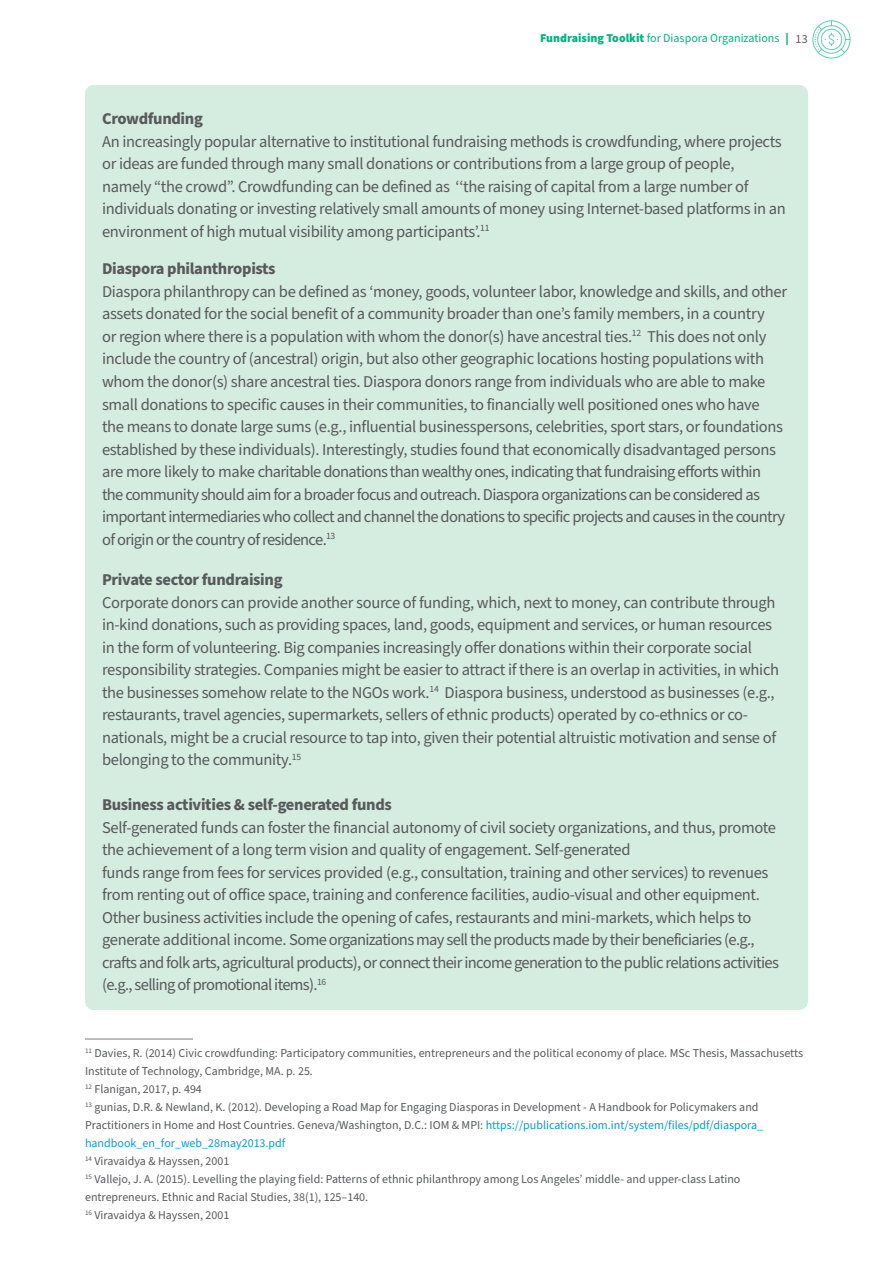
<style>
.page{position:relative;width:893px;height:1263px;background:#fff}
.page>*{position:absolute;margin:0;border:0;box-sizing:border-box;transform-origin:0 0}
.t1{font:16.5px/22.5px "Source Sans Pro";letter-spacing:-.02em;color:#58595b}
.t2{font:700 16.5px "Source Sans Pro";letter-spacing:-.02em;color:#58595b}
.t3{font:12px/18px "Source Sans Pro";color:#58595b}
.t4{font:12px "Source Sans Pro";color:#00b480}
.s1{font-weight:900}
.s2{color:#58595b}
.s3{color:#009edd}
</style>
<div class="page">
<div style="left:85px;top:85px;width:723px;height:925px;background:#d5ece0;border-radius:9px"></div>
<hr style="left:85px;top:1038px;width:108px;height:2px;background:#a8a8a7">
<svg style="left:812px;top:20px;width:39px;height:39px"></svg>
<p class="t4" style="left:540px;top:30px;width:269px"><span class="s1">Fundraising Toolkit</span> for Diaspora Organizations <span class="s1">|</span> <span class="s2">13</span></p>
<p class="t2" style="left:102px;top:108px;width:102px">Crowdfunding</p>
<p class="t1" style="left:102px;top:131px;width:685px">An increasingly popular alternative to institutional fundraising methods is crowdfunding, where projects or ideas are funded through many small donations or contributions from a large group of people, namely “the crowd”. Crowdfunding can be defined as ‘‘the raising of capital from a large number of individuals donating or investing relatively small amounts of money using Internet-based platforms in an environment of high mutual visibility among participants’.<sup>11</sup></p>
<p class="t2" style="left:102px;top:258px;width:175px">Diaspora philanthropists</p>
<p class="t1" style="left:102px;top:281px;width:687px">Diaspora philanthropy can be defined as ‘money, goods, volunteer labor, knowledge and skills, and other assets donated for the social benefit of a community broader than one’s family members, in a country<br>or region where there is a population with whom the donor(s) have ancestral ties.<sup>12</sup> This does not only include the country of (ancestral) origin, but also other geographic locations hosting populations with whom the donor(s) share ancestral ties. Diaspora donors range from individuals who are able to make small donations to specific causes in their communities, to financially well positioned ones who have<br>the means to donate large sums (e.g., influential businesspersons, celebrities, sport stars, or foundations established by these individuals). Interestingly, studies found that economically disadvantaged persons are more likely to make charitable donations than wealthy ones, indicating that fundraising efforts within<br>the community should aim for a broader focus and outreach. Diaspora organizations can be considered as important intermediaries who collect and channel the donations to specific projects and causes in the country of origin or the country of residence.<sup>13</sup></p>
<p class="t2" style="left:102px;top:568px;width:182px">Private sector fundraising</p>
<p class="t1" style="left:102px;top:591px;width:679px">Corporate donors can provide another source of funding, which, next to money, can contribute through in-kind donations, such as providing spaces, land, goods, equipment and services, or human resources in the form of volunteering. Big companies increasingly offer donations within their corporate social responsibility strategies. Companies might be easier to attract if there is an overlap in activities, in which the businesses somehow relate to the NGOs work.<sup>14</sup> Diaspora business, understood as businesses (e.g., restaurants, travel agencies, supermarkets, sellers of ethnic products) operated by co-ethnics or co&shy;nationals, might be a crucial resource to tap into, given their potential altruistic motivation and sense of belonging to the community.<sup>15</sup></p>
<p class="t2" style="left:102px;top:793px;width:291px">Business activities &amp; self-generated funds</p>
<p class="t1" style="left:102px;top:816px;width:678px">Self-generated funds can foster the financial autonomy of civil society organizations, and thus, promote the achievement of a long term vision and quality of engagement. Self-generated<br>funds range from fees for services provided (e.g., consultation, training and other services) to revenues from renting out of office space, training and conference facilities, audio-visual and other equipment.<br>Other business activities include the opening of cafes, restaurants and mini-markets, which helps to generate additional income. Some organizations may sell the products made by their beneficiaries (e.g., crafts and folk arts, agricultural products), or connect their income generation to the public relations activities (e.g., selling of promotional items).<sup>16</sup></p>
<p class="t3" style="left:85px;top:1044px;width:720px"><sup>11</sup> Davies, R. (2014) Civic crowdfunding: Participatory communities, entrepreneurs and the political economy of place. MSc Thesis, Massachusetts Institute of Technology, Cambridge, MA. p. 25.<br><sup>12</sup> Flanigan, 2017, p. 494<br><sup>13</sup> gunias, D.R. &amp; Newland, K. (2012). Developing a Road Map for Engaging Diasporas in Development - A Handbook for Policymakers and Practitioners in Home and Host Countries. Geneva/Washington, D.C.: IOM &amp; MPI: <span class="s3">https://publications.iom.int/system/files/pdf/diaspora_ handbook_en_for_web_28may2013.pdf<br></span><sup>14</sup> Viravaidya &amp; Hayssen, 2001<br><sup>15</sup> Vallejo, J. A. (2015). Levelling the playing field: Patterns of ethnic philanthropy among Los Angeles’ middle- and upper-class Latino entrepreneurs. Ethnic and Racial Studies, 38(1), 125–140.<br><sup>16</sup> Viravaidya &amp; Hayssen, 2001</p>
</div>
